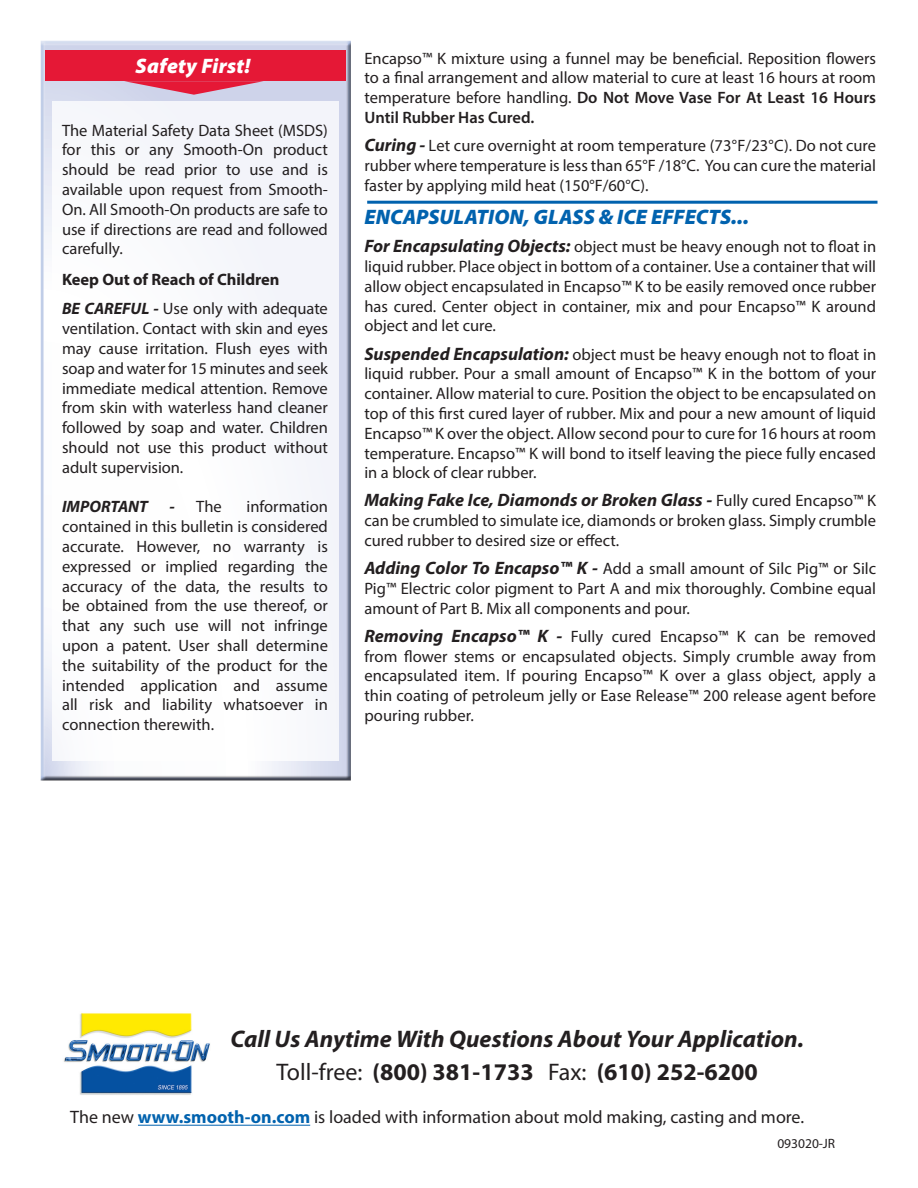
<style>
.page{position:relative;width:918px;height:1188px;background:#fff}
.page>*{position:absolute;margin:0;border:0;box-sizing:border-box;transform-origin:0 0}
.t1{font:italic 700 24px "Myriad Pro";color:#231f20}
.t2{font:700 24px "Myriad Pro";color:#231f20}
.t3{font:italic 900 21px "Myriad Pro";color:#0162ae}
.t4{font:italic 900 21px "Myriad Pro";letter-spacing:.01em;color:#fff}
.t5{font:18px "Myriad Pro";color:#231f20}
.t6{font:italic 700 18px "Myriad Pro";color:#231f20}
.t7{font:16.5px/19.8px "Myriad Pro";color:#231f20;text-align:justify}
.t8{font:700 16.5px "Myriad Pro";letter-spacing:-.005em;color:#231f20}
.t9{font:italic 700 16.5px "Myriad Pro";color:#231f20}
.t10{font:13.5px "Myriad Pro";color:#231f20}
.s1{font-weight:700;font-style:italic}
.s2{font-weight:600}
.s3{font-weight:700;font-style:italic;font-size:18px}
.s4{font-weight:400;font-style:normal;font-size:16.5px}
.s5{font-weight:400}
.s6{font-weight:700;color:#0162ae}
</style>
<div class="page">
<div style="left:40px;top:40px;width:313px;height:741px;background:#231f20;opacity:.75"></div>
<div style="left:52px;top:102px;width:286px;height:659px;background:#fff"></div>
<div style="left:45px;top:50px;width:301px;height:31px;background:#e51836"></div>
<svg style="left:124px;top:81px;width:140px;height:14px"></svg>
<img style="left:64px;top:1013px;width:146px;height:82px">
<hr style="left:138px;top:1125px;width:172px;height:1px;background:#0162ae">
<hr style="left:367px;top:201px;width:511px;height:3px;background:#0162ae">
<p class="t4" style="left:136px;top:52px;width:116px">Safety First!</p>
<p class="t7" style="left:62px;top:120px;width:267px">The Material Safety Data Sheet (MSDS) for this or any Smooth-On product should be read prior to use and is available upon request from Smooth-On. All Smooth-On products are safe to use if directions are read and followed carefully.</p>
<p class="t8" style="left:62px;top:269px;width:219px">Keep Out of Reach of Children</p>
<p class="t7" style="left:62px;top:299px;width:267px"><span class="s1">BE CAREFUL -</span> Use only with adequate ventilation. Contact with skin and eyes may cause irritation. Flush eyes with soap and water for 15 minutes and seek immediate medical attention. Remove from skin with waterless hand cleaner followed by soap and water. Children should not use this product without adult supervision.</p>
<p class="t9" style="left:62px;top:496px;width:87px">IMPORTANT</p>
<p class="t7" style="left:170px;top:497px;width:54px"><span class="s1">-</span> The</p>
<p class="t7" style="left:62px;top:497px;width:267px;text-indent:184px">information contained in this bulletin is considered accurate. However, no warranty is expressed or implied regarding the accuracy of the data, the results to be obtained from the use thereof, or that any such use will not infringe upon a patent. User shall determine the suitability of the product for the intended application and assume all risk and liability whatsoever in connection therewith.</p>
<p class="t7" style="left:364px;top:48px;width:513px">Encapso™ K mixture using a funnel may be beneficial. Reposition flowers to a final arrangement and allow material to cure at least 16 hours at room temperature before handling. <span class="s2">Do Not Move Vase For At Least 16 Hours Until Rubber Has Cured.</span></p>
<p class="t7" style="left:364px;top:135px;width:513px"><span class="s3">Curing -</span> Let cure overnight at room temperature (73°F/23°C). Do not cure rubber where temperature is less than 65°F /18°C. You can cure the material faster by applying mild heat (150°F/60°C).</p>
<p class="t3" style="left:364px;top:203px;width:386px">ENCAPSULATION, GLASS &amp; ICE EFFECTS...</p>
<p class="t7" style="left:364px;top:237px;width:513px"><span class="s3">For Encapsulating Objects:</span> object must be heavy enough not to float in liquid rubber. Place object in bottom of a container. Use a container that will allow object encapsulated in Encapso™ K to be easily removed once rubber has cured. Center object in container, mix and pour Encapso™ K around object and let cure.</p>
<p class="t7" style="left:364px;top:344px;width:513px"><span class="s3">Suspended Encapsulation:</span> object must be heavy enough not to float in liquid rubber. Pour a small amount of Encapso™ K in the bottom of your container. Allow material to cure. Position the object to be encapsulated on top of this first cured layer of rubber. Mix and pour a new amount of liquid Encapso™ K over the object. Allow second pour to cure for 16 hours at room temperature. Encapso™ K will bond to itself leaving the piece fully encased in a block of clear rubber.</p>
<p class="t6" style="left:364px;top:489px;width:513px">Making Fake Ice, Diamonds or Broken Glass - <span class="s4">Fully cured Encapso™ K</span></p>
<p class="t7" style="left:364px;top:511px;width:513px">can be crumbled to simulate ice, diamonds or broken glass. Simply crumble cured rubber to desired size or effect.</p>
<p class="t7" style="left:364px;top:558px;width:513px"><span class="s3">Adding Color To Encapso™ K -</span> Add a small amount of Silc Pig™ or Silc Pig™ Electric color pigment to Part A and mix thoroughly. Combine equal amount of Part B. Mix all components and pour.</p>
<p class="t7" style="left:364px;top:626px;width:513px"><span class="s3">Removing Encapso™ K -</span> Fully cured Encapso™ K can be removed from flower stems or encapsulated objects. Simply crumble away from encapsulated item. If pouring Encapso™ K over a glass object, apply a thin coating of petroleum jelly or Ease Release™ 200 release agent before pouring rubber.</p>
<p class="t1" style="left:230px;top:1023px;width:575px">Call Us Anytime With Questions About Your Application.</p>
<p class="t2" style="left:277px;top:1056px;width:483px"><span class="s5">Toll-free:</span> (800) 381-1733 <span class="s5">Fax:</span> (610) 252-6200</p>
<p class="t5" style="left:70px;top:1106px;width:735px">The new <span class="s6">www.smooth-on.com</span> is loaded with information about mold making, casting and more.</p>
<p class="t10" style="left:777px;top:1135px;width:59px">093020-JR</p>
</div>
